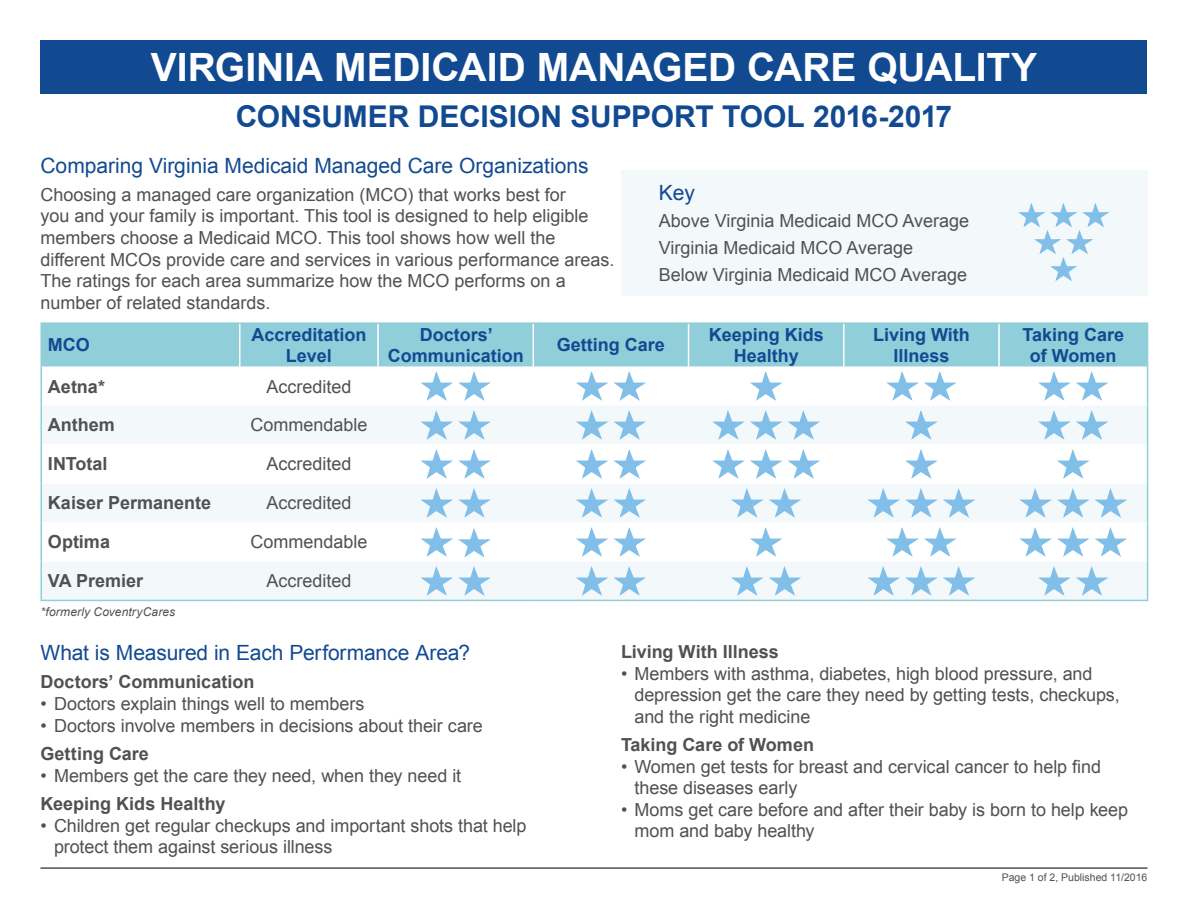
<style>
.page{position:relative;width:1188px;height:918px;background:#fff}
.page>*{position:absolute;margin:0;border:0;box-sizing:border-box;transform-origin:0 0}
.Content{font:700 39px "Arial";letter-spacing:-.005em;color:#fff}
.Content-2{font:700 30px "Arial";letter-spacing:-.005em;color:#124a92}
.Content-3{font:21px "Arial";color:#124a92}
.Content-4{font:18px/21.6px "Arial";color:#525051}
.Content-5{font:700 18px "Arial";color:#525051}
.Content-6{font:700 18px/21px "Arial";color:#124a92;text-align:center}
.Content-7{font:italic 12px "Arial";letter-spacing:.01em;color:#525051}
.Content-8{font:10.5px "Arial";color:#525051}
</style>
<div class="page">
<div style="left:40px;top:40px;width:1108px;height:54px;background:#124a92"></div>
<div style="left:621px;top:170px;width:527px;height:126px;background:#f3f9fb"></div>
<svg style="left:1018px;top:203px;width:91px;height:78px"></svg>
<hr style="left:40px;top:867px;width:1108px;height:2px;background:#525051">
<div style="left:42px;top:324px;width:1105px;height:42px;background:#90ceda"></div>
<div style="left:42px;top:405px;width:1105px;height:195px;background:#f3f9fb"></div>
<svg style="left:42px;top:444px;width:1105px;height:117px"></svg>
<hr style="left:40px;top:322px;width:200px;height:2px;background:#90ceda">
<hr style="left:40px;top:324px;width:2px;height:42px;background:#90ceda">
<hr style="left:240px;top:322px;width:138px;height:2px;background:#90ceda">
<hr style="left:378px;top:322px;width:155px;height:2px;background:#90ceda">
<hr style="left:533px;top:322px;width:156px;height:2px;background:#90ceda">
<hr style="left:689px;top:322px;width:155px;height:2px;background:#90ceda">
<hr style="left:844px;top:322px;width:155px;height:2px;background:#90ceda">
<hr style="left:999px;top:322px;width:149px;height:2px;background:#90ceda">
<hr style="left:1147px;top:324px;width:1px;height:42px;background:#90ceda">
<hr style="left:40px;top:366px;width:2px;height:39px;background:#90ceda">
<hr style="left:1147px;top:366px;width:1px;height:39px;background:#90ceda">
<hr style="left:40px;top:405px;width:2px;height:39px;background:#90ceda">
<hr style="left:1147px;top:405px;width:1px;height:39px;background:#90ceda">
<hr style="left:40px;top:444px;width:2px;height:39px;background:#90ceda">
<hr style="left:1147px;top:444px;width:1px;height:39px;background:#90ceda">
<hr style="left:40px;top:483px;width:2px;height:39px;background:#90ceda">
<hr style="left:1147px;top:483px;width:1px;height:39px;background:#90ceda">
<hr style="left:40px;top:522px;width:2px;height:39px;background:#90ceda">
<hr style="left:1147px;top:522px;width:1px;height:39px;background:#90ceda">
<hr style="left:40px;top:561px;width:2px;height:39px;background:#90ceda">
<hr style="left:1147px;top:561px;width:1px;height:39px;background:#90ceda">
<hr style="left:40px;top:600px;width:200px;height:1px;background:#90ceda">
<hr style="left:240px;top:600px;width:138px;height:1px;background:#90ceda">
<hr style="left:378px;top:600px;width:155px;height:1px;background:#90ceda">
<hr style="left:533px;top:600px;width:156px;height:1px;background:#90ceda">
<hr style="left:689px;top:600px;width:155px;height:1px;background:#90ceda">
<hr style="left:844px;top:600px;width:155px;height:1px;background:#90ceda">
<hr style="left:999px;top:600px;width:149px;height:1px;background:#90ceda">
<hr style="left:239px;top:324px;width:2px;height:42px;background:#fff">
<hr style="left:377px;top:324px;width:2px;height:42px;background:#fff">
<hr style="left:533px;top:324px;width:1px;height:42px;background:#fff">
<hr style="left:688px;top:324px;width:1px;height:42px;background:#fff">
<hr style="left:843px;top:324px;width:2px;height:42px;background:#fff">
<hr style="left:998px;top:324px;width:2px;height:42px;background:#fff">
<svg style="left:420px;top:371px;width:71px;height:30px"></svg>
<svg style="left:576px;top:371px;width:70px;height:30px"></svg>
<svg style="left:750px;top:371px;width:33px;height:30px"></svg>
<svg style="left:886px;top:371px;width:71px;height:30px"></svg>
<svg style="left:1038px;top:371px;width:70px;height:30px"></svg>
<svg style="left:418px;top:410px;width:75px;height:32px"></svg>
<svg style="left:573px;top:410px;width:76px;height:32px"></svg>
<svg style="left:710px;top:410px;width:113px;height:32px"></svg>
<svg style="left:903px;top:410px;width:37px;height:32px"></svg>
<svg style="left:1036px;top:410px;width:75px;height:32px"></svg>
<svg style="left:418px;top:449px;width:75px;height:32px"></svg>
<svg style="left:573px;top:449px;width:76px;height:32px"></svg>
<svg style="left:710px;top:449px;width:113px;height:32px"></svg>
<svg style="left:903px;top:449px;width:37px;height:32px"></svg>
<svg style="left:1055px;top:449px;width:37px;height:32px"></svg>
<svg style="left:418px;top:488px;width:75px;height:32px"></svg>
<svg style="left:573px;top:488px;width:76px;height:32px"></svg>
<svg style="left:729px;top:488px;width:75px;height:32px"></svg>
<svg style="left:865px;top:488px;width:113px;height:32px"></svg>
<svg style="left:1017px;top:488px;width:113px;height:32px"></svg>
<svg style="left:418px;top:527px;width:75px;height:32px"></svg>
<svg style="left:573px;top:527px;width:76px;height:32px"></svg>
<svg style="left:748px;top:527px;width:37px;height:32px"></svg>
<svg style="left:884px;top:527px;width:75px;height:32px"></svg>
<svg style="left:1017px;top:527px;width:113px;height:32px"></svg>
<svg style="left:418px;top:566px;width:75px;height:32px"></svg>
<svg style="left:573px;top:566px;width:76px;height:32px"></svg>
<svg style="left:729px;top:566px;width:75px;height:32px"></svg>
<svg style="left:865px;top:566px;width:113px;height:32px"></svg>
<svg style="left:1036px;top:566px;width:75px;height:32px"></svg>
<p class="Content" style="left:151px;top:41px;width:888px">VIRGINIA MEDICAID MANAGED CARE QUALITY</p>
<p class="Content-2" style="left:236px;top:97px;width:718px">CONSUMER DECISION SUPPORT TOOL 2016-2017</p>
<p class="Content-3" style="left:40px;top:151px;width:550px">Comparing Virginia Medicaid Managed Care Organizations</p>
<p class="Content-4" style="left:40px;top:184px;width:575px">Choosing a managed care organization (MCO) that works best for<br>you and your family is important. This tool is designed to help eligible members choose a Medicaid MCO. This tool shows how well the different MCOs provide care and services in various performance areas.<br>The ratings for each area summarize how the MCO performs on a number of related standards.</p>
<p class="Content-3" style="left:659px;top:179px;width:38px">Key</p>
<p class="Content-4" style="left:659px;top:210px;width:312px">Above Virginia Medicaid MCO Average</p>
<p class="Content-4" style="left:659px;top:237px;width:256px">Virginia Medicaid MCO Average</p>
<p class="Content-4" style="left:659px;top:264px;width:310px">Below Virginia Medicaid MCO Average</p>
<p class="Content-6" style="left:48px;top:335px;width:43px">MCO</p>
<p class="Content-6" style="left:251px;top:325px;width:117px">Accreditation</p>
<p class="Content-6" style="left:286px;top:346px;width:48px">Level</p>
<p class="Content-5" style="left:48px;top:374px;width:59px">Aetna*</p>
<p class="Content-4" style="left:266px;top:376px;width:87px">Accredited</p>
<p class="Content-5" style="left:48px;top:413px;width:68px">Anthem</p>
<p class="Content-4" style="left:250px;top:415px;width:119px">Commendable</p>
<p class="Content-5" style="left:48px;top:452px;width:61px">INTotal</p>
<p class="Content-4" style="left:266px;top:454px;width:87px">Accredited</p>
<p class="Content-5" style="left:48px;top:491px;width:165px">Kaiser Permanente</p>
<p class="Content-4" style="left:266px;top:493px;width:87px">Accredited</p>
<p class="Content-5" style="left:48px;top:530px;width:64px">Optima</p>
<p class="Content-4" style="left:250px;top:532px;width:119px">Commendable</p>
<p class="Content-5" style="left:48px;top:569px;width:97px">VA Premier</p>
<p class="Content-4" style="left:266px;top:571px;width:87px">Accredited</p>
<p class="Content-7" style="left:40px;top:604px;width:136px">*formerly CoventryCares</p>
<p class="Content-6" style="left:388px;top:325px;width:138px">Doctors’<br>Communication</p>
<p class="Content-6" style="left:557px;top:335px;width:110px">Getting Care</p>
<p class="Content-6" style="left:709px;top:325px;width:117px">Keeping Kids<br>Healthy</p>
<p class="Content-6" style="left:873px;top:325px;width:98px">Living With<br>Illness</p>
<p class="Content-6" style="left:1022px;top:325px;width:103px">Taking Care</p>
<p class="Content-6" style="left:1030px;top:346px;width:88px">of Women</p>
<p class="Content-3" style="left:40px;top:639px;width:431px">What is Measured in Each Performance Area?</p>
<p class="Content-5" style="left:40px;top:670px;width:216px">Doctors’ Communication</p>
<p class="Content-4" style="left:40px;top:693px;width:325px">• Doctors explain things well to members</p>
<p class="Content-4" style="left:40px;top:715px;width:444px">• Doctors involve members in decisions about their care</p>
<p class="Content-5" style="left:40px;top:742px;width:110px">Getting Care</p>
<p class="Content-4" style="left:40px;top:765px;width:422px">• Members get the care they need, when they need it</p>
<p class="Content-5" style="left:40px;top:792px;width:186px">Keeping Kids Healthy</p>
<p class="Content-4" style="left:54px;top:815px;width:474px;text-indent:-14px">• Children get regular checkups and important shots that help protect them against serious illness</p>
<p class="Content-5" style="left:621px;top:640px;width:159px">Living With Illness</p>
<p class="Content-4" style="left:634px;top:663px;width:487px;text-indent:-14px">• Members with asthma, diabetes, high blood pressure, and depression get the care they need by getting tests, checkups, and the right medicine</p>
<p class="Content-5" style="left:621px;top:733px;width:195px">Taking Care of Women</p>
<p class="Content-4" style="left:634px;top:756px;width:468px;text-indent:-14px">• Women get tests for breast and cervical cancer to help find these diseases early</p>
<p class="Content-4" style="left:634px;top:799px;width:495px;text-indent:-14px">• Moms get care before and after their baby is born to help keep mom and baby healthy</p>
<p class="Content-8" style="left:1002px;top:870px;width:147px">Page 1 of 2, Published 11/2016</p>
</div>
